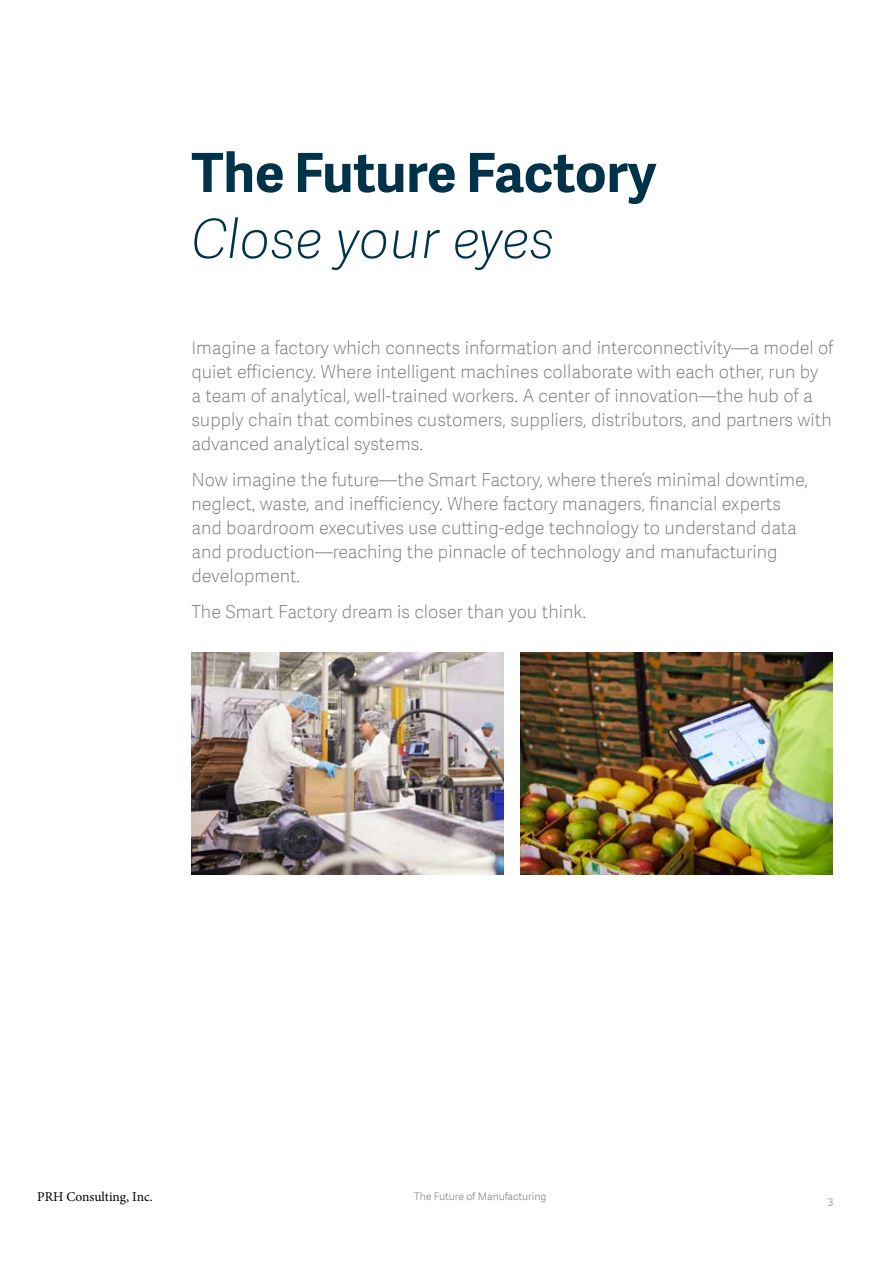
<style>
.page{position:relative;width:893px;height:1263px;background:#fff}
.page>*{position:absolute;margin:0;border:0;box-sizing:border-box;transform-origin:0 0}
.t1{font:700 54px "Adelle Sans SAGE";color:#003349}
.t2{font:italic 54px "Adelle Sans SAGE Th";letter-spacing:-.005em;color:#003349}
.t3{font:18px/24px "Adelle Sans SAGE Th";color:#75787b}
.t4{font:13.5px "Minion Pro";letter-spacing:-.005em;color:#000}
.t5{font:10.5px "Adelle Sans SAGE Lt";letter-spacing:-.005em;color:#888b8d}
</style>
<div class="page">
<img style="left:520px;top:652px;width:312px;height:222px">
<img style="left:191px;top:652px;width:312px;height:222px">
<h1 class="t1" style="left:191px;top:133px;width:466px">The Future Factory</h1>
<h1 class="t2" style="left:191px;top:200px;width:364px">Close your eyes</h1>
<p class="t3" style="left:191px;top:335px;width:643px">Imagine a factory which connects information and interconnectivity—a model of quiet efficiency. Where intelligent machines collaborate with each other, run by<br>a team of analytical, well-trained workers. A center of innovation—the hub of a supply chain that combines customers, suppliers, distributors, and partners with advanced analytical systems.</p>
<p class="t3" style="left:191px;top:467px;width:618px">Now imagine the future—the Smart Factory, where there’s minimal downtime, neglect, waste, and inefficiency. Where factory managers, financial experts and boardroom executives use cutting-edge technology to understand data and production—reaching the pinnacle of technology and manufacturing development.</p>
<p class="t3" style="left:191px;top:599px;width:396px">The Smart Factory dream is closer than you think.</p>
<p class="t4" style="left:37px;top:1188px;width:117px">PRH Consulting, Inc.</p>
<p class="t5" style="left:414px;top:1189px;width:134px">The Future of Manufacturing</p>
<p class="t5" style="left:827px;top:1195px;width:7px">3</p>
</div>
